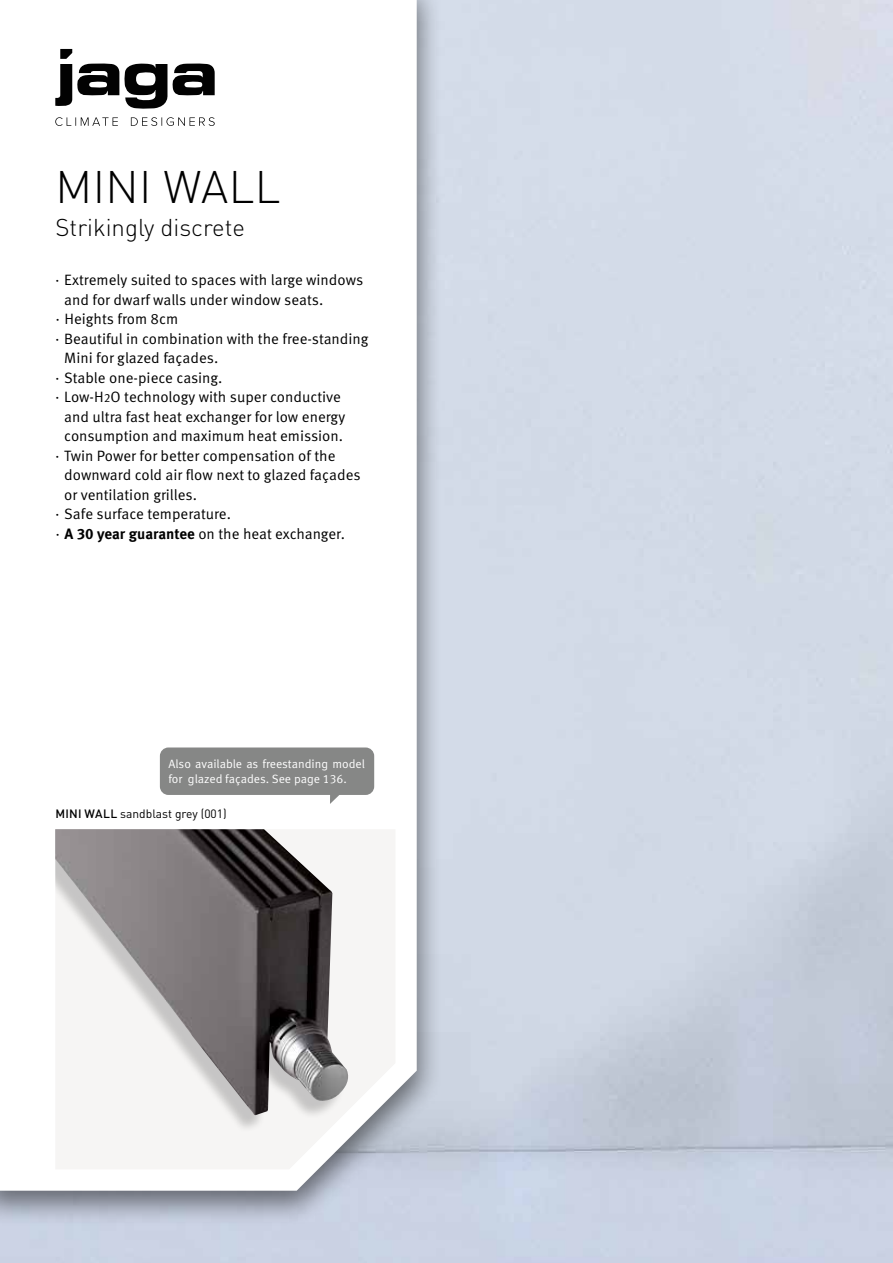
<style>
.page{position:relative;width:893px;height:1263px;background:#fff}
.page>*{position:absolute;margin:0;border:0;box-sizing:border-box;transform-origin:0 0}
.t1{font:300 45px "DIN Pro";letter-spacing:.01em;color:#000}
.t2{font:300 24px "DIN Pro";color:#000}
.t3{font:15px "Meta Pro";color:#000}
.t4{font:12px/15px "Meta Pro";color:#fff}
.t5{font:12px "DIN Pro";color:#000}
.s1{font-size:12px}
.s2{font-weight:700}
.s3{font-weight:500}
</style>
<div class="page">
<div style="left:0;top:0;width:443px;height:1227px;background:#000;opacity:.5"></div>
<svg style="left:0;top:0;width:417px;height:1191px"></svg>
<svg style="left:55px;top:829px;width:340px;height:340px;fill:#f6f5f4"></svg>
<svg style="left:55px;top:1116px;width:290px;height:17px;fill:#f6f5f4"></svg>
<img style="left:55px;top:829px;width:296px;height:287px">
<div style="left:160px;top:747px;width:214px;height:48px;background:#868786;border-radius:9px"></div>
<svg style="left:330px;top:795px;width:19px;height:9px"></svg>
<svg style="left:55px;top:49px;width:160px;height:77px"></svg>
<h1 class="t1" style="left:56px;top:156px;width:227px">MINI WALL</h1>
<h2 class="t2" style="left:55px;top:211px;width:191px">Strikingly discrete</h2>
<p class="t3" style="left:55px;top:271px;width:309px">· Extremely suited to spaces with large windows</p>
<p class="t3" style="left:64px;top:290px;width:261px">and for dwarf walls under window seats.</p>
<p class="t3" style="left:55px;top:310px;width:124px">· Heights from 8cm</p>
<p class="t3" style="left:55px;top:329px;width:315px">· Beautiful in combination with the free-standing</p>
<p class="t3" style="left:64px;top:349px;width:155px">Mini for glazed façades.</p>
<p class="t3" style="left:55px;top:368px;width:169px">· Stable one-piece casing.</p>
<p class="t3" style="left:55px;top:388px;width:287px">· Low-H<span class="s1">2</span>O technology with super conductive</p>
<p class="t3" style="left:64px;top:407px;width:283px">and ultra fast heat exchanger for low energy</p>
<p class="t3" style="left:64px;top:427px;width:280px">consumption and maximum heat emission.</p>
<p class="t3" style="left:55px;top:446px;width:282px">· Twin Power for better compensation of the</p>
<p class="t3" style="left:64px;top:466px;width:298px">downward cold air flow next to glazed façades</p>
<p class="t3" style="left:64px;top:485px;width:134px">or ventilation grilles.</p>
<p class="t3" style="left:55px;top:505px;width:177px">· Safe surface temperature.</p>
<p class="t3" style="left:55px;top:524px;width:291px">· <span class="s2">A 30 year guarantee</span> on the heat exchanger.</p>
<p class="t4" style="left:168px;top:757px;width:198px">Also available as freestanding model for glazed façades. See page 136.</p>
<p class="t5" style="left:55px;top:805px;width:173px"><span class="s3">MINI WALL</span> sandblast grey (001)</p>
</div>
